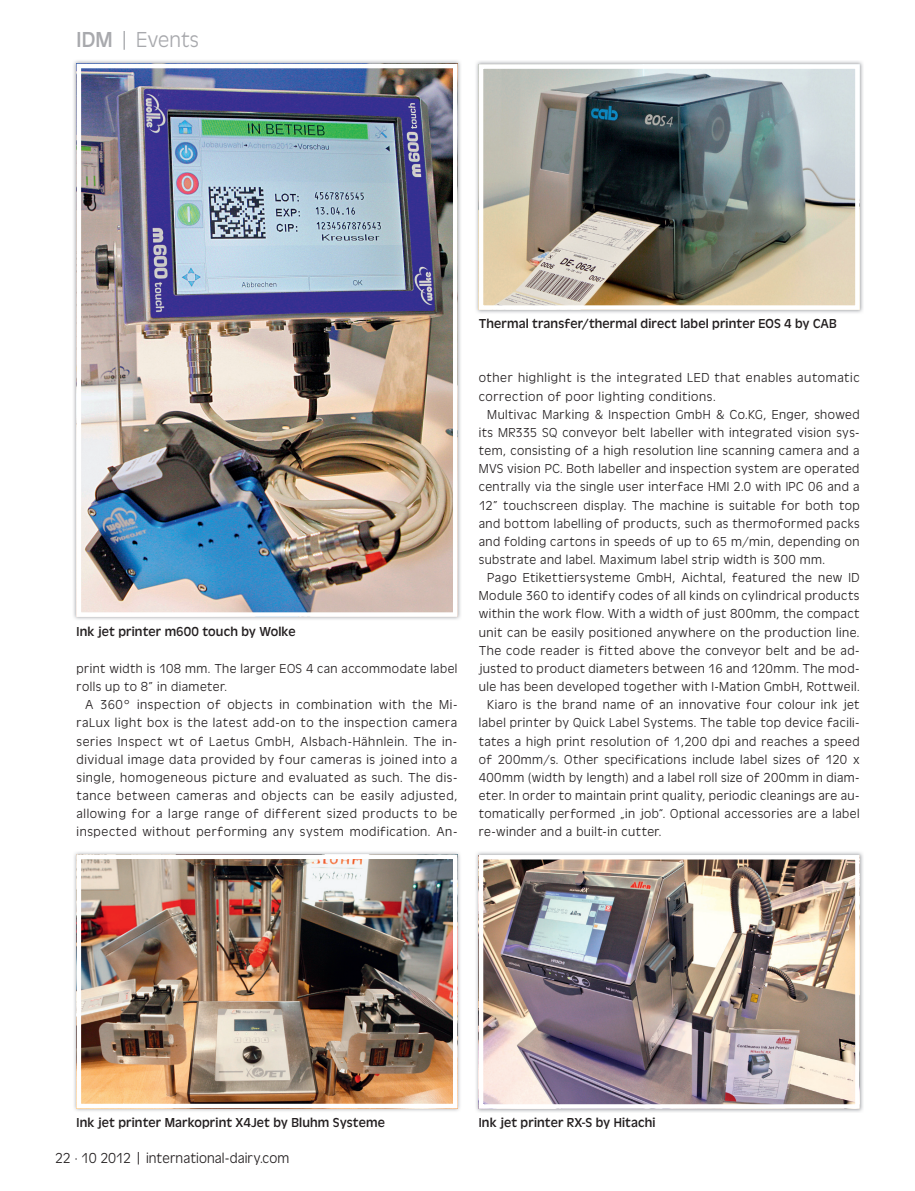
<style>
.page{position:relative;width:915px;height:1191px;background:#fff}
.page>*{position:absolute;margin:0;border:0;box-sizing:border-box;transform-origin:0 0}
.t1{font:300 22.5px "Antigone";color:#a8a9ad}
.t2{font:300 15px "Antigone";color:#231f20}
.t3{font:300 13.5px/18.1px "Antigone";letter-spacing:.03em;color:#231f20}
.t4{font:13.5px "Antigone";letter-spacing:.01em;color:#231f20}
.s1{font-weight:400}
</style>
<div class="page">
<img style="left:476px;top:852px;width:387px;height:260px">
<img style="left:483px;top:860px;width:371px;height:243px">
<div style="left:478px;top:855px;width:381px;height:253px;border:4px solid #fff"></div>
<img style="left:73px;top:60px;width:388px;height:560px">
<img style="left:82px;top:69px;width:370px;height:543px">
<div style="left:77px;top:64px;width:380px;height:553px;border:4px solid #fff"></div>
<img style="left:74px;top:852px;width:386px;height:259px">
<img style="left:82px;top:859px;width:370px;height:244px">
<div style="left:77px;top:854px;width:380px;height:254px;border:4px solid #fff"></div>
<img style="left:476px;top:61px;width:387px;height:252px">
<img style="left:483px;top:69px;width:371px;height:236px">
<div style="left:478px;top:64px;width:381px;height:246px;border:4px solid #fff"></div>
<h1 class="t1" style="left:77px;top:28px;width:124px"><span class="s1">IDM</span> | Events</h1>
<p class="t4" style="left:77px;top:624px;width:220px">Ink jet printer m600 touch by Wolke</p>
<p class="t3" style="left:77px;top:660px;width:382px">print width is 108 mm. The larger EOS 4 can accommodate label rolls up to 8” in diameter.</p>
<p class="t3" style="left:77px;top:696px;width:382px;text-align:justify;text-indent:9px">A 360° inspection of objects in combination with the Mi&shy;raLux light box is the latest add-on to the inspection camera series Inspect wt of Laetus GmbH, Alsbach-Hähnlein. The in&shy;dividual image data provided by four cameras is joined into a single, homogeneous picture and evaluated as such. The dis&shy;tance between cameras and objects can be easily adjusted, allowing for a large range of different sized products to be inspected without performing any system modification. An-</p>
<p class="t4" style="left:478px;top:316px;width:359px">Thermal transfer/thermal direct label printer EOS 4 by CAB</p>
<p class="t3" style="left:478px;top:369px;width:382px">other highlight is the integrated LED that enables automatic correction of poor lighting conditions.</p>
<p class="t3" style="left:478px;top:405px;width:382px;text-align:justify;text-indent:9px">Multivac Marking &amp; Inspection GmbH &amp; Co.KG, Enger, showed its MR335 SQ conveyor belt labeller with integrated vision sys&shy;tem, consisting of a high resolution line scanning camera and a MVS vision PC. Both labeller and inspection system are operated centrally via the single user interface HMI 2.0 with IPC 06 and a 12” touchscreen display. The machine is suitable for both top and bottom labelling of products, such as thermoformed packs and folding cartons in speeds of up to 65 m/min, depending on substrate and label. Maximum label strip width is 300 mm.</p>
<p class="t3" style="left:487px;top:569px;width:374px">Pago Etikettiersysteme GmbH, Aichtal, featured the new ID</p>
<p class="t3" style="left:478px;top:587px;width:382px">Module 360 to identify codes of all kinds on cylindrical products</p>
<p class="t3" style="left:478px;top:605px;width:382px">within the work flow. With a width of just 800mm, the compact</p>
<p class="t3" style="left:478px;top:623px;width:382px">unit can be easily positioned anywhere on the production line.</p>
<p class="t3" style="left:478px;top:641px;width:382px">The code reader is fitted above the conveyor belt and be ad-</p>
<p class="t3" style="left:478px;top:660px;width:382px">justed to product diameters between 16 and 120mm. The mod-</p>
<p class="t3" style="left:478px;top:678px;width:382px">ule has been developed together with I-Mation GmbH, Rottweil.</p>
<p class="t3" style="left:487px;top:696px;width:374px">Kiaro is the brand name of an innovative four colour ink jet</p>
<p class="t3" style="left:478px;top:714px;width:382px">label printer by Quick Label Systems. The table top device facili-</p>
<p class="t3" style="left:478px;top:732px;width:382px">tates a high print resolution of 1,200 dpi and reaches a speed</p>
<p class="t3" style="left:478px;top:750px;width:382px">of 200mm/s. Other specifications include label sizes of 120 x</p>
<p class="t3" style="left:478px;top:768px;width:382px">400mm (width by length) and a label roll size of 200mm in diam-</p>
<p class="t3" style="left:478px;top:787px;width:382px">eter. In order to maintain print quality, periodic cleanings are au-</p>
<p class="t3" style="left:478px;top:805px;width:382px">tomatically performed „in job“. Optional accessories are a label</p>
<p class="t3" style="left:478px;top:823px;width:184px">re-winder and a built-in cutter.</p>
<p class="t4" style="left:77px;top:1115px;width:310px">Ink jet printer Markoprint X4Jet by Bluhm Systeme</p>
<p class="t4" style="left:478px;top:1114px;width:178px">Ink jet printer RX-S by Hitachi</p>
<p class="t2" style="left:55px;top:1150px;width:235px">22 · 10 2012 | international-dairy.com</p>
</div>
